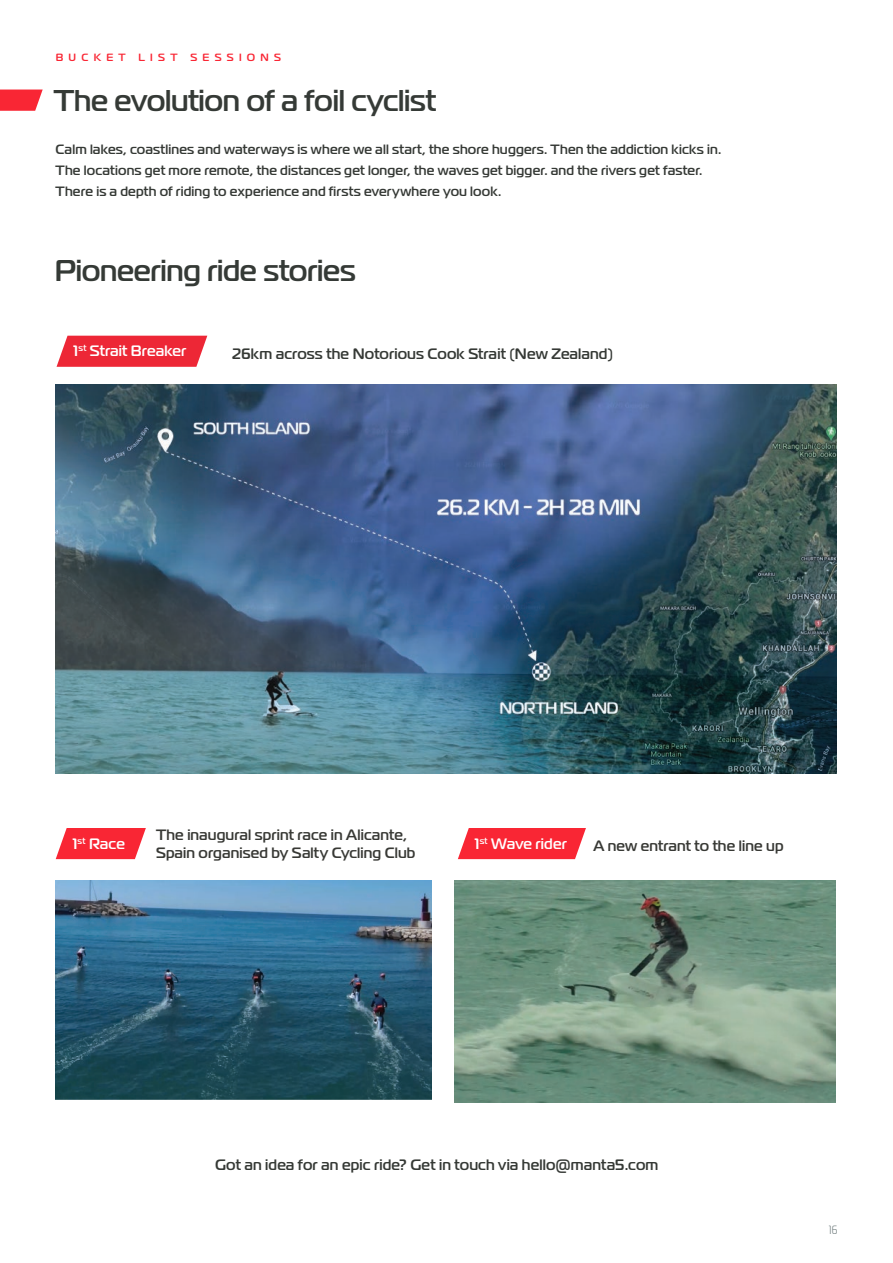
<style>
.page{position:relative;width:893px;height:1263px;background:#fff}
.page>*{position:absolute;margin:0;border:0;box-sizing:border-box;transform-origin:0 0}
.t1{font:500 30px "Magistral";letter-spacing:-.01em;color:#353a36}
.t2{font:500 15.15px "Magistral";letter-spacing:.01em;color:#353935}
.t3{font:500 15.15px "Magistral";letter-spacing:.005em;color:#fff}
.t4{font:500 15px/18px "Magistral";letter-spacing:.01em;color:#383935}
.t5{font:500 13.5px/21.1px "Magistral";letter-spacing:.015em;color:#353935}
.t6{font:300 12px "Magistral Cond";color:#6f7c7d}
.t7{font:500 10.5px "Magistral";letter-spacing:.5em;color:#f92634}
</style>
<div class="page">
<img style="left:56px;top:385px;width:780px;height:388px">
<svg style="left:0;top:90px;width:43px;height:21px"></svg>
<img style="left:455px;top:881px;width:381px;height:222px">
<img style="left:56px;top:881px;width:375px;height:218px">
<svg style="left:56px;top:828px;width:90px;height:31px;background:#f9404c"></svg>
<svg style="left:57px;top:336px;width:150px;height:31px;background:#ee3644"></svg>
<svg style="left:458px;top:828px;width:128px;height:31px;background:#f93845"></svg>
<p class="t7" style="left:56px;top:51px;width:227px">BUCKET LIST SESSIONS</p>
<h1 class="t1" style="left:54px;top:82px;width:384px">The evolution of a foil cyclist</h1>
<p class="t5" style="left:56px;top:139px;width:667px">Calm lakes, coastlines and waterways is where we all start, the shore huggers. Then the addiction kicks in.<br>The locations get more remote, the distances get longer, the waves get bigger. and the rivers get faster.<br>There is a depth of riding to experience and firsts everywhere you look.</p>
<h1 class="t1" style="left:55px;top:252px;width:303px">Pioneering ride stories</h1>
<p class="t3" style="left:74px;top:342px;width:114px">1<sup>st</sup> Strait Breaker</p>
<p class="t2" style="left:232px;top:345px;width:383px">26km across the Notorious Cook Strait (New Zealand)</p>
<p class="t3" style="left:73px;top:834px;width:54px">1<sup>st</sup> Race</p>
<p class="t4" style="left:156px;top:825px;width:261px">The inaugural sprint race in Alicante,<br>Spain organised by Salty Cycling Club</p>
<p class="t4" style="left:593px;top:837px;width:192px">A new entrant to the line up</p>
<p class="t3" style="left:475px;top:834px;width:93px">1<sup>st</sup> Wave rider</p>
<p class="t2" style="left:215px;top:1155px;width:445px">Got an idea for an epic ride? Get in touch via hello@manta5.com</p>
<p class="t6" style="left:829px;top:1223px;width:10px">16</p>
</div>
